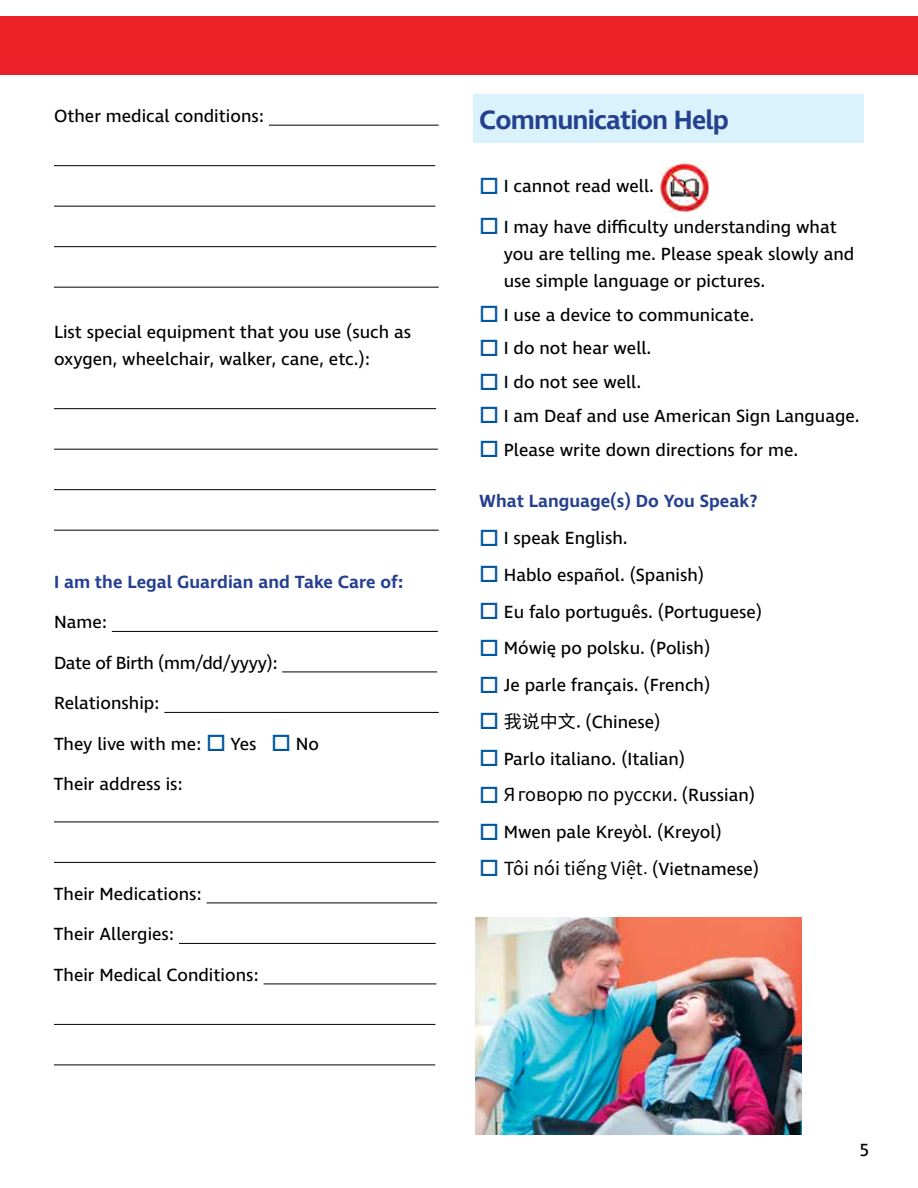
<style>
.page{position:relative;width:918px;height:1188px;background:#fff}
.page>*{position:absolute;margin:0;border:0;box-sizing:border-box;transform-origin:0 0}
.t1{font:600 27px "Ingra";letter-spacing:-.03em;color:#25408f}
.t2{font:18px/27px "Ingra";color:#000}
.t3{font:600 18px "Ingra";color:#25408f}
.t4{font:18px "Source Han Sans CN";color:#000}
.t5{font:18px "Ingra";letter-spacing:-.02em;color:#000}
.s1{color:#0057a0}
.s2{font-family:"Source Han Sans CN"}
.s3{font-family:"Hira Min Pro W3"}
.s4{font-family:"Ingra"}
.s5{font-family:"ST Heiti SC";font-weight:300}
</style>
<div class="page">
<div style="left:0;top:16px;width:918px;height:59px;background:#ec2027"></div>
<div style="left:473px;top:95px;width:391px;height:48px;background:#d9f2fc"></div>
<hr style="left:269px;top:125px;width:170px;height:1px;background:#000">
<hr style="left:54px;top:165px;width:381px;height:1px;background:#000">
<hr style="left:54px;top:206px;width:381px;height:1px;background:#000">
<hr style="left:54px;top:246px;width:382px;height:1px;background:#000">
<hr style="left:54px;top:287px;width:385px;height:1px;background:#000">
<hr style="left:54px;top:408px;width:382px;height:1px;background:#000">
<hr style="left:54px;top:449px;width:384px;height:1px;background:#000">
<hr style="left:54px;top:489px;width:382px;height:1px;background:#000">
<hr style="left:54px;top:530px;width:385px;height:1px;background:#000">
<hr style="left:112px;top:631px;width:326px;height:1px;background:#000">
<hr style="left:282px;top:671px;width:155px;height:1px;background:#000">
<hr style="left:164px;top:712px;width:275px;height:1px;background:#000">
<hr style="left:54px;top:821px;width:385px;height:1px;background:#000">
<hr style="left:54px;top:862px;width:382px;height:1px;background:#000">
<hr style="left:207px;top:902px;width:230px;height:1px;background:#000">
<hr style="left:179px;top:943px;width:257px;height:1px;background:#000">
<hr style="left:264px;top:983px;width:172px;height:1px;background:#000">
<hr style="left:54px;top:1024px;width:381px;height:1px;background:#000">
<hr style="left:54px;top:1064px;width:381px;height:1px;background:#000">
<img style="left:659px;top:161px;width:50px;height:51px">
<img style="left:476px;top:917px;width:325px;height:217px">
<p class="t2" style="left:54px;top:103px;width:212px">Other medical conditions:</p>
<p class="t2" style="left:54px;top:319px;width:359px">List special equipment that you use (such as oxygen, wheelchair, walker, cane, etc.):</p>
<p class="t3" style="left:54px;top:570px;width:351px">I am the Legal Guardian and Take Care of:</p>
<p class="t2" style="left:54px;top:609px;width:54px">Name:</p>
<p class="t5" style="left:54px;top:651px;width:225px">Date of Birth (mm/dd/yyyy):</p>
<p class="t2" style="left:54px;top:690px;width:107px">Relationship:</p>
<p class="t2" style="left:54px;top:731px;width:267px">They live with me: <span class="s1">□</span> Yes <span class="s1">□</span> No</p>
<p class="t2" style="left:54px;top:771px;width:130px">Their address is:</p>
<p class="t2" style="left:54px;top:881px;width:149px">Their Medications:</p>
<p class="t2" style="left:54px;top:921px;width:122px">Their Allergies:</p>
<p class="t2" style="left:54px;top:962px;width:206px">Their Medical Conditions:</p>
<h1 class="t1" style="left:479px;top:103px;width:251px">Communication Help</h1>
<p class="t2" style="left:479px;top:174px;width:176px"><span class="s1">□</span> I cannot read well.</p>
<p class="t2" style="left:504px;top:214px;width:352px;text-indent:-25px"><span class="s1">□</span> I may have difficulty understanding what you are telling me. Please speak slowly and use simple language or pictures.</p>
<p class="t2" style="left:479px;top:302px;width:277px"><span class="s1">□</span> I use a device to communicate.</p>
<p class="t2" style="left:479px;top:336px;width:174px"><span class="s1">□</span> I do not hear well.</p>
<p class="t2" style="left:479px;top:370px;width:163px"><span class="s1">□</span> I do not see well.</p>
<p class="t2" style="left:479px;top:403px;width:382px"><span class="s1">□</span> I am Deaf and use American Sign Language.</p>
<p class="t2" style="left:479px;top:437px;width:320px"><span class="s1">□</span> Please write down directions for me.</p>
<p class="t3" style="left:479px;top:490px;width:280px">What Language(s) Do You Speak?</p>
<p class="t2" style="left:479px;top:526px;width:150px"><span class="s1">□</span> I speak English.</p>
<p class="t2" style="left:479px;top:562px;width:226px"><span class="s1">□</span> Hablo español. (Spanish)</p>
<p class="t2" style="left:479px;top:599px;width:284px"><span class="s1">□</span> Eu falo português. (Portuguese)</p>
<p class="t2" style="left:479px;top:636px;width:232px"><span class="s1">□</span> Mówię po polsku. (Polish)</p>
<p class="t2" style="left:479px;top:673px;width:233px"><span class="s1">□</span> Je parle français. (French)</p>
<p class="t2" style="left:479px;top:709px;width:183px"><span class="s1">□</span> <span class="s2">我说中文</span><span class="s3">.</span> (Chinese)</p>
<p class="t2" style="left:479px;top:746px;width:207px"><span class="s1">□</span> Parlo italiano. (Italian)</p>
<p class="t4" style="left:479px;top:785px;width:277px"><span class="s1">□</span> Яговорю по русски. <span class="s4">(Russian)</span></p>
<p class="t2" style="left:479px;top:820px;width:244px"><span class="s1">□</span> Mwen pale Kreyòl. (Kreyol)</p>
<p class="t4" style="left:479px;top:858px;width:281px"><span class="s1">□</span> Tôi nói tiếng Việt<span class="s5">.</span> <span class="s4">(Vietnamese)</span></p>
<p class="t2" style="left:860px;top:1138px;width:11px">5</p>
</div>
